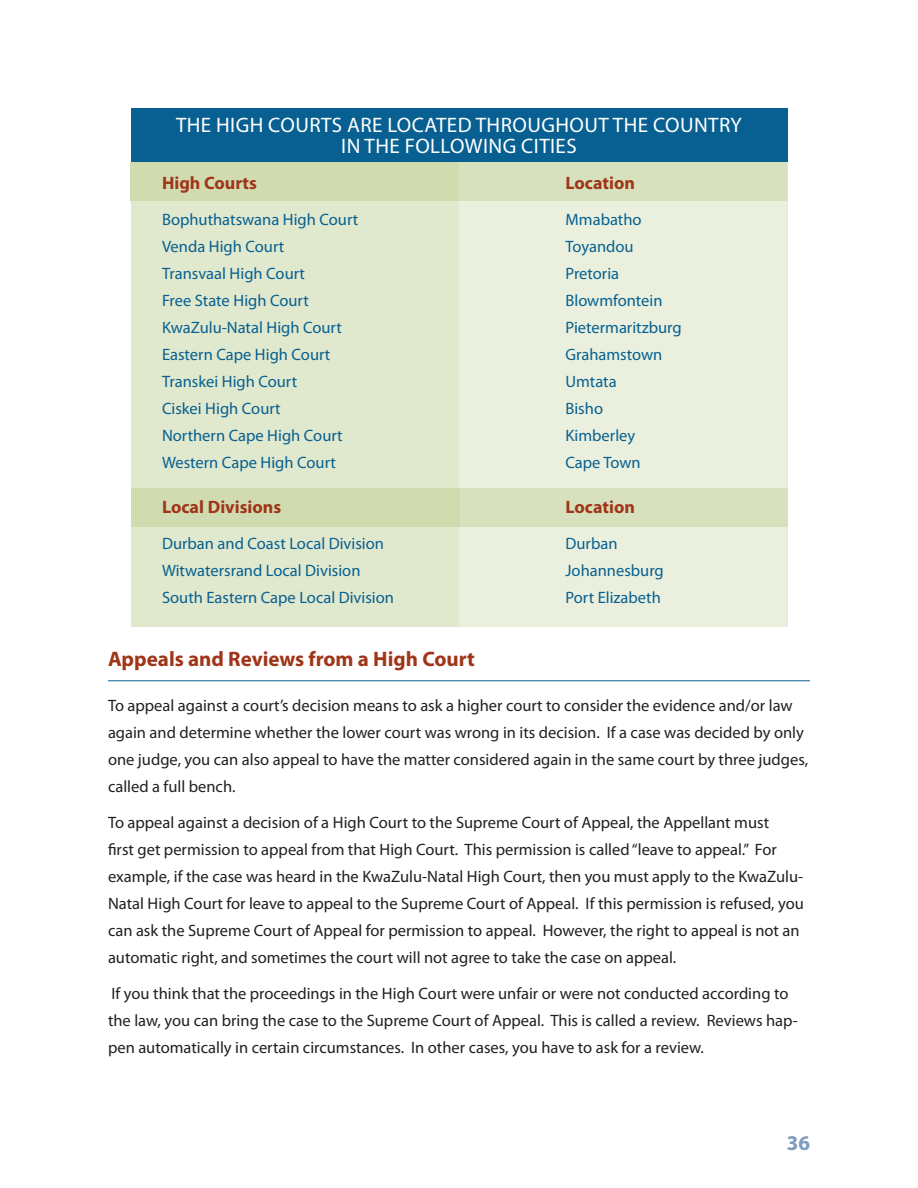
<style>
.page{position:relative;width:918px;height:1188px;background:#fff}
.page>*{position:absolute;margin:0;border:0;box-sizing:border-box;transform-origin:0 0}
.t1{font:21px/21px "Myriad Pro";letter-spacing:.02em;color:#fff;text-align:center}
.t2{font:700 21px "Myriad Pro";color:#9f3519}
.t3{font:700 21px "Myriad Pro";color:#7e9cbe}
.t4{font:700 18px "Myriad Pro";color:#9f3519}
.t5{font:16.5px/27px "Myriad Pro";color:#231f20}
.t6{font:16.5px "Myriad Pro";color:#076091}
</style>
<div class="page">
<div style="left:131px;top:108px;width:656px;height:518px;background:#e0e8cd"></div>
<div style="left:131px;top:108px;width:656px;height:54px;background:#076091"></div>
<div style="left:459px;top:174px;width:328px;height:452px;background:#eaf0dd"></div>
<div style="left:455px;top:162px;width:332px;height:39px;background:#d7e1be"></div>
<div style="left:455px;top:488px;width:332px;height:38px;background:#d7e1be"></div>
<div style="left:131px;top:162px;width:328px;height:39px;background:#d1dbb0"></div>
<div style="left:131px;top:488px;width:328px;height:38px;background:#d1dbb0"></div>
<hr style="left:108px;top:680px;width:702px;height:1px;background:#076091">
<p class="t1" style="left:176px;top:115px;width:567px">The High Courts are located throughout the country in the following cities</p>
<p class="t4" style="left:162px;top:172px;width:96px">High Courts</p>
<p class="t4" style="left:566px;top:172px;width:71px">Location</p>
<p class="t6" style="left:162px;top:210px;width:198px">Bophuthatswana H igh Court</p>
<p class="t6" style="left:566px;top:210px;width:78px">M mabatho</p>
<p class="t6" style="left:162px;top:237px;width:124px">Venda H igh Court</p>
<p class="t6" style="left:566px;top:237px;width:70px">Toyandou</p>
<p class="t6" style="left:162px;top:264px;width:145px">Transvaal H igh Court</p>
<p class="t6" style="left:566px;top:264px;width:55px">Pretoria</p>
<p class="t6" style="left:162px;top:291px;width:148px">Free State H igh Court</p>
<p class="t6" style="left:566px;top:291px;width:99px">B lowmfontein</p>
<p class="t6" style="left:162px;top:318px;width:181px">KwaZulu-Natal H igh Court</p>
<p class="t6" style="left:566px;top:318px;width:118px">Pietermaritzburg</p>
<p class="t6" style="left:162px;top:345px;width:170px">Eastern Cape H igh Court</p>
<p class="t6" style="left:566px;top:345px;width:98px">G rahamstown</p>
<p class="t6" style="left:162px;top:372px;width:137px">Transkei H igh Court</p>
<p class="t6" style="left:566px;top:372px;width:53px">U mtata</p>
<p class="t6" style="left:162px;top:399px;width:120px">Ciskei H igh Court</p>
<p class="t6" style="left:566px;top:399px;width:39px">Bisho</p>
<p class="t6" style="left:162px;top:426px;width:182px">Northern Cape H igh Court</p>
<p class="t6" style="left:566px;top:426px;width:71px">Kimberley</p>
<p class="t6" style="left:162px;top:453px;width:175px">Western Cape H igh Court</p>
<p class="t6" style="left:566px;top:453px;width:77px">Cape Town</p>
<p class="t4" style="left:162px;top:496px;width:121px">Local Divisions</p>
<p class="t4" style="left:566px;top:496px;width:71px">Location</p>
<p class="t6" style="left:162px;top:534px;width:224px">Durban and Coast Local Division</p>
<p class="t6" style="left:566px;top:534px;width:54px">Durban</p>
<p class="t6" style="left:162px;top:561px;width:200px">Witwatersrand Local Division</p>
<p class="t6" style="left:566px;top:561px;width:100px">Johannesburg</p>
<p class="t6" style="left:162px;top:588px;width:234px">South Eastern Cape Local Division</p>
<p class="t6" style="left:566px;top:588px;width:97px">Port Elizabeth</p>
<p class="t2" style="left:108px;top:646px;width:368px">Appeals and Reviews from a High Court</p>
<p class="t5" style="left:108px;top:692px;width:702px">To appeal against a court’s decision means to ask a higher court to consider the evidence and/or law again and determine whether the lower court was wrong in its decision. If a case was decided by only one judge, you can also appeal to have the matter considered again in the same court by three judges, called a full bench.</p>
<p class="t5" style="left:108px;top:809px;width:697px">To appeal against a decision of a H igh Court to the Supreme Court of Appeal, the Appellant must<br>first get permission to appeal from that H igh Court. This permission is called “leave to appeal.” For example, if the case was heard in the KwaZulu-Natal H igh Court, then you must apply to the KwaZulu-Natal H igh Court for leave to appeal to the Supreme Court of Appeal. If this permission is refused, you can ask the Supreme Court of Appeal for permission to appeal. However, the right to appeal is not an automatic right, and sometimes the court will not agree to take the case on appeal.</p>
<p class="t5" style="left:108px;top:980px;width:691px">If you think that the proceedings in the H igh Court were unfair or were not conducted according to the law, you can bring the case to the Supreme Court of Appeal. This is called a review. Reviews hap&shy;pen automatically in certain circumstances. I n other cases, you have to ask for a review.</p>
<p class="t3" style="left:787px;top:1129px;width:25px">36</p>
</div>
